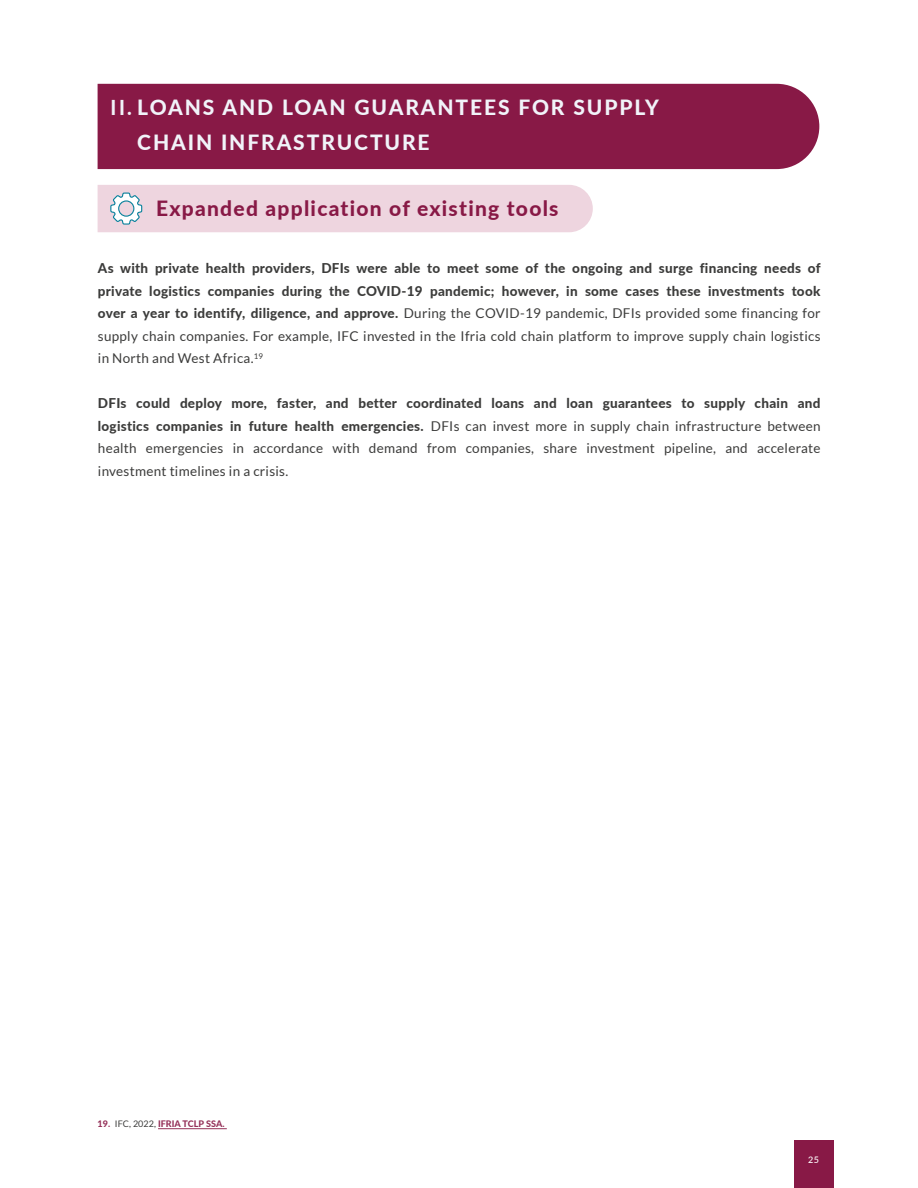
<style>
.page{position:relative;width:918px;height:1188px;background:#fff}
.page>*{position:absolute;margin:0;border:0;box-sizing:border-box;transform-origin:0 0}
.t1{font:800 21px/34.5px "Lato";letter-spacing:.09em;color:#f1f3f9}
.t2{font:800 21px "Lato";letter-spacing:.06em;color:#881946}
.t3{font:13.5px/22.5px "Lato";letter-spacing:.02em;color:#3c3c3b;text-align:justify}
.t4{font:800 13.5px "Lato";letter-spacing:.02em;color:#3c3c3b}
.t5{font:800 9px "Lato";letter-spacing:.005em;color:#943058}
.t6{font:500 9px "Lato";color:#fff}
.s1{font-weight:700}
.s2{font-weight:800}
.s3{font-weight:400;color:#3c3c3b}
</style>
<div class="page">
<div style="left:98px;top:84px;width:721px;height:85px;background:#881946"></div>
<div style="left:794px;top:1140px;width:39px;height:48px;background:#881946"></div>
<hr style="left:158px;top:1128px;width:69px;height:1px;background:#943058">
<div style="left:97px;top:185px;width:496px;height:48px;background:#eed5df"></div>
<p class="t1" style="left:137px;top:89px;width:523px;text-indent:-27px"><span class="s1">II.</span> LOANS AND LOAN GUARANTEES FOR SUPPLY<br>CHAIN INFRASTRUCTURE</p>
<p class="t2" style="left:156px;top:193px;width:404px">Expanded application of existing tools</p>
<p class="t4" style="left:98px;top:258px;width:724px">As with private health providers, DFIs were able to meet some of the ongoing and surge financing needs of</p>
<p class="t3" style="left:98px;top:280px;width:724px"><span class="s2">private logistics companies during the COVID-19 pandemic; however, in some cases these investments took over a year to identify, diligence, and approve.</span> During the COVID-19 pandemic, DFIs provided some financing for supply chain companies. For example, IFC invested in the Ifria cold chain platform to improve supply chain logistics</p>
<p class="t3" style="left:98px;top:347px;width:167px">in North and West Africa.<sup>19</sup></p>
<p class="t3" style="left:98px;top:392px;width:724px"><span class="s2">DFIs could deploy more, faster, and better coordinated loans and loan guarantees to supply chain and logistics companies in future health emergencies.</span> DFIs can invest more in supply chain infrastructure between health emergencies in accordance with demand from companies, share investment pipeline, and accelerate</p>
<p class="t3" style="left:98px;top:460px;width:192px">investment timelines in a crisis.</p>
<p class="t5" style="left:98px;top:1117px;width:129px">19. <span class="s3">IFC, 2022,</span> IFRIA TCLP SSA.</p>
<p class="t6" style="left:808px;top:1153px;width:12px">25</p>
</div>
